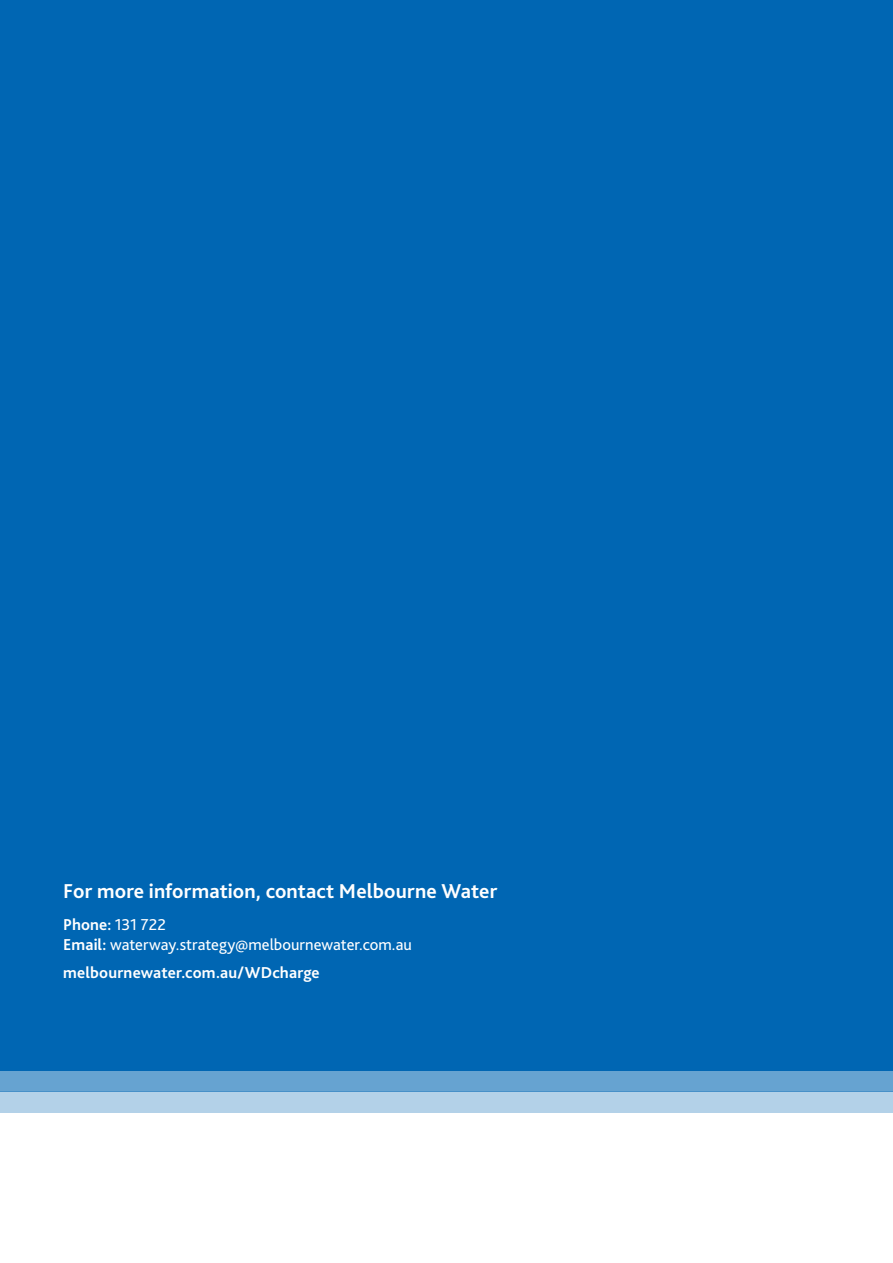
<style>
.page{position:relative;width:893px;height:1263px;background:#fff}
.page>*{position:absolute;margin:0;border:0;box-sizing:border-box;transform-origin:0 0}
.t1{font:700 21px "Bliss";letter-spacing:.005em;color:#fff}
.t2{font:16.5px/19.8px "Bliss";color:#fff}
.t3{font:700 16.5px "Bliss";letter-spacing:.01em;color:#fff}
.s1{font-weight:700}
</style>
<div class="page">
<div style="left:0;top:0;width:893px;height:1070px;background:#0066b3"></div>
<svg style="left:0;top:1070px;width:893px;height:43px"></svg>
<p class="t1" style="left:63px;top:877px;width:436px">For more information, contact Melbourne Water</p>
<p class="t2" style="left:63px;top:915px;width:350px"><span class="s1">Phone:</span> 131 722<br><span class="s1">Email:</span> waterway.strategy@melbournewater.com.au</p>
<p class="t3" style="left:63px;top:963px;width:258px">melbournewater.com.au/WDcharge</p>
</div>
